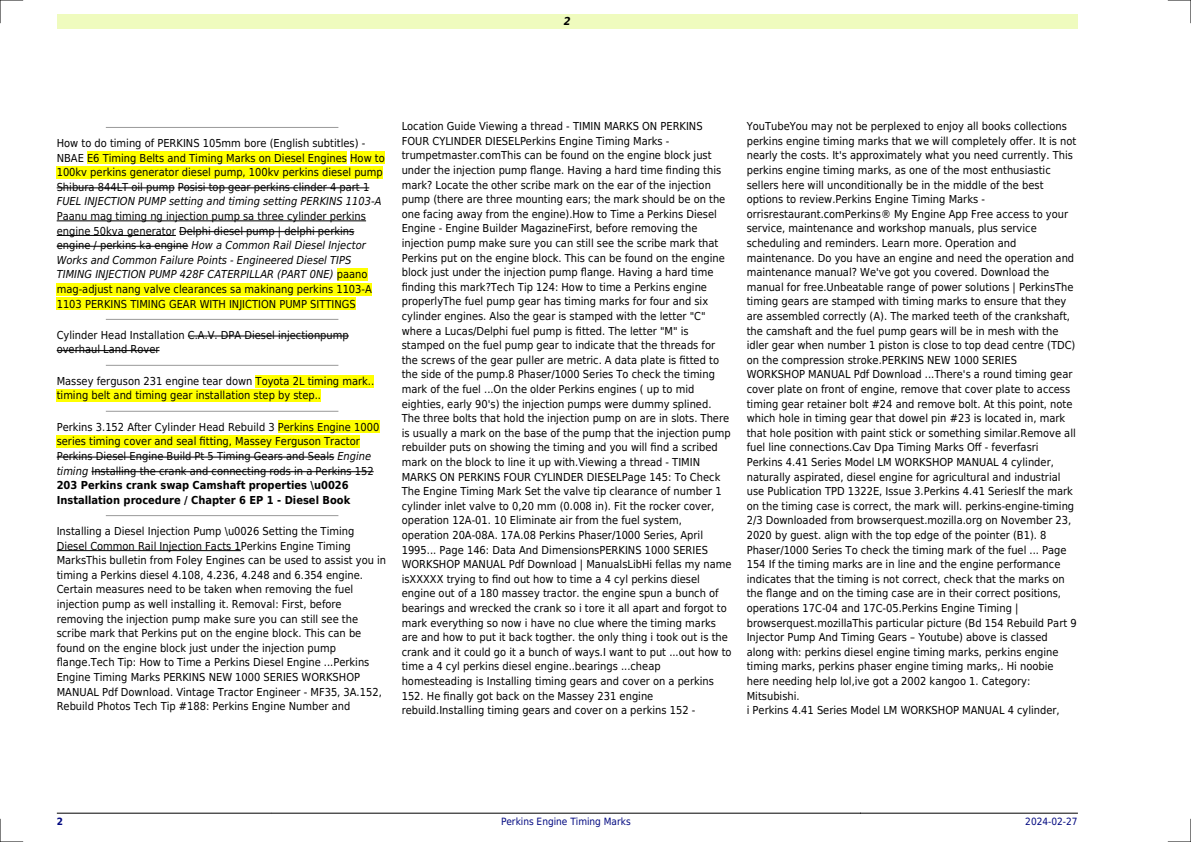
<style>
.page{position:relative;width:1191px;height:842px;background:#fff}
.page>*{position:absolute;margin:0;border:0;box-sizing:border-box;transform-origin:0 0}
.t1{font:11px/14.6px "DejaVu Sans Condensed";color:#000}
.t2{font:italic 11px "DejaVu Sans Condensed";color:#000}
.t3{font:italic 700 11px "DejaVu Sans Condensed";color:#000}
.t4{font:10px "DejaVu Sans Condensed";color:#000880}
.t5{font:700 10px "DejaVu Sans Condensed";color:#000880}
.s1{font-style:italic}
.s2{font-weight:700}
</style>
<div class="page">
<div style="left:57px;top:14px;width:1020px;height:15px;background:#effbbe"></div>
<hr style="left:57px;top:813px;width:214px;height:1px;background:#000">
<hr style="left:271px;top:813px;width:589px;height:1px;background:#000">
<hr style="left:860px;top:813px;width:217px;height:1px;background:#000">
<hr style="left:106px;top:127px;width:232px;height:1px;background:#999">
<div style="left:87px;top:151px;width:260px;height:13px;background:#ff0"></div>
<div style="left:350px;top:151px;width:35px;height:13px;background:#ff0"></div>
<div style="left:57px;top:166px;width:326px;height:13px;background:#ff0"></div>
<hr style="left:57px;top:188px;width:118px;height:1px;background:#000">
<hr style="left:178px;top:188px;width:191px;height:1px;background:#000">
<hr style="left:57px;top:221px;width:309px;height:1px;background:#000">
<hr style="left:57px;top:235px;width:119px;height:1px;background:#000">
<hr style="left:179px;top:231px;width:175px;height:1px;background:#000">
<hr style="left:57px;top:246px;width:131px;height:1px;background:#000">
<div style="left:337px;top:268px;width:30px;height:13px;background:#ff0"></div>
<div style="left:57px;top:283px;width:315px;height:12px;background:#ff0"></div>
<div style="left:57px;top:297px;width:299px;height:13px;background:#ff0"></div>
<hr style="left:106px;top:319px;width:232px;height:1px;background:#999">
<hr style="left:188px;top:336px;width:161px;height:1px;background:#000">
<hr style="left:57px;top:350px;width:102px;height:1px;background:#000">
<hr style="left:106px;top:365px;width:232px;height:1px;background:#999">
<div style="left:256px;top:375px;width:118px;height:12px;background:#ff0"></div>
<div style="left:57px;top:389px;width:264px;height:13px;background:#ff0"></div>
<hr style="left:106px;top:411px;width:232px;height:1px;background:#999">
<div style="left:278px;top:420px;width:101px;height:13px;background:#ff0"></div>
<div style="left:57px;top:435px;width:303px;height:13px;background:#ff0"></div>
<hr style="left:57px;top:457px;width:277px;height:1px;background:#000">
<hr style="left:91px;top:471px;width:283px;height:1px;background:#000">
<hr style="left:106px;top:515px;width:232px;height:1px;background:#999">
<hr style="left:57px;top:550px;width:184px;height:1px;background:#000">
<svg style="left:0;top:0;width:23px;height:23px"></svg>
<svg style="left:0;top:819px;width:23px;height:23px"></svg>
<svg style="left:1168px;top:0;width:23px;height:23px"></svg>
<svg style="left:1168px;top:819px;width:23px;height:23px"></svg>
<p class="t3" style="left:563px;top:15px;width:8px">2</p>
<p class="t1" style="left:57px;top:136px;width:330px">How to do timing of PERKINS 105mm bore (English subtitles) - NBAE E6 Timing Belts and Timing Marks on Diesel Engines How to 100kv perkins generator diesel pump, 100kv perkins diesel pump Shibura 844LT oil pump Posisi top gear perkins clinder 4 part 1</p>
<p class="t2" style="left:57px;top:195px;width:326px">FUEL INJECTION PUMP setting and timing setting PERKINS 1103-A</p>
<p class="t1" style="left:57px;top:209px;width:317px">Paanu mag timing ng injection pump sa three cylinder perkins engine 50kva generator Delphi diesel pump | delphi perkins engine / perkins ka engine <span class="s1">How a Common Rail Diesel Injector Works and Common Failure Points - Engineered Diesel TIPS TIMING INJECTION PUMP 428F CATERPILLAR (PART 0NE)</span> paano mag-adjust nang valve clearances sa makinang perkins 1103-A 1103 PERKINS TIMING GEAR WITH INJICTION PUMP SITTINGS</p>
<p class="t1" style="left:57px;top:328px;width:293px">Cylinder Head Installation C.A.V. DPA Diesel injectionpump overhaul Land Rover</p>
<p class="t1" style="left:57px;top:374px;width:319px">Massey ferguson 231 engine tear down Toyota 2L timing mark.. timing belt and timing gear installation step by step..</p>
<p class="t1" style="left:57px;top:420px;width:324px">Perkins 3.152 After Cylinder Head Rebuild 3 Perkins Engine 1000 series timing cover and seal fitting, Massey Ferguson Tractor Perkins Diesel Engine Build Pt 5 Timing Gears and Seals <span class="s1">Engine timing</span> Installing the crank and connecting rods in a Perkins 152<br><span class="s2">203 Perkins crank swap Camshaft properties \u0026<br>Installation procedure / Chapter 6 EP 1 - Diesel Book</span></p>
<p class="t1" style="left:57px;top:524px;width:331px">Installing a Diesel Injection Pump \u0026 Setting the Timing Diesel Common Rail Injection Facts 1Perkins Engine Timing MarksThis bulletin from Foley Engines can be used to assist you in timing a Perkins diesel 4.108, 4.236, 4.248 and 6.354 engine.<br>Certain measures need to be taken when removing the fuel injection pump as well installing it. Removal: First, before removing the injection pump make sure you can still see the scribe mark that Perkins put on the engine block. This can be found on the engine block just under the injection pump flange.Tech Tip: How to Time a Perkins Diesel Engine ...Perkins Engine Timing Marks PERKINS NEW 1000 SERIES WORKSHOP MANUAL Pdf Download. Vintage Tractor Engineer - MF35, 3A.152, Rebuild Photos Tech Tip #188: Perkins Engine Number and</p>
<p class="t1" style="left:402px;top:119px;width:331px">Location Guide Viewing a thread - TIMIN MARKS ON PERKINS FOUR CYLINDER DIESELPerkins Engine Timing Marks - trumpetmaster.comThis can be found on the engine block just under the injection pump flange. Having a hard time finding this mark? Locate the other scribe mark on the ear of the injection pump (there are three mounting ears; the mark should be on the one facing away from the engine).How to Time a Perkins Diesel Engine - Engine Builder MagazineFirst, before removing the injection pump make sure you can still see the scribe mark that Perkins put on the engine block. This can be found on the engine block just under the injection pump flange. Having a hard time finding this mark?Tech Tip 124: How to time a Perkins engine properlyThe fuel pump gear has timing marks for four and six cylinder engines. Also the gear is stamped with the letter "C" where a Lucas/Delphi fuel pump is fitted. The letter "M" is stamped on the fuel pump gear to indicate that the threads for the screws of the gear puller are metric. A data plate is fitted to the side of the pump.8 Phaser/1000 Series To check the timing mark of the fuel ...On the older Perkins engines ( up to mid eighties, early 90's) the injection pumps were dummy splined.<br>The three bolts that hold the injection pump on are in slots. There is usually a mark on the base of the pump that the injection pump rebuilder puts on showing the timing and you will find a scribed mark on the block to line it up with.Viewing a thread - TIMIN MARKS ON PERKINS FOUR CYLINDER DIESELPage 145: To Check The Engine Timing Mark Set the valve tip clearance of number 1 cylinder inlet valve to 0,20 mm (0.008 in). Fit the rocker cover, operation 12A-01. 10 Eliminate air from the fuel system, operation 20A-08A. 17A.08 Perkins Phaser/1000 Series, April 1995... Page 146: Data And DimensionsPERKINS 1000 SERIES WORKSHOP MANUAL Pdf Download | ManualsLibHi fellas my name isXXXXX trying to find out how to time a 4 cyl perkins diesel engine out of a 180 massey tractor. the engine spun a bunch of bearings and wrecked the crank so i tore it all apart and forgot to mark everything so now i have no clue where the timing marks are and how to put it back togther. the only thing i took out is the crank and it could go it a bunch of ways.I want to put ...out how to time a 4 cyl perkins diesel engine..bearings ...cheap homesteading is Installing timing gears and cover on a perkins 152. He finally got back on the Massey 231 engine rebuild.Installing timing gears and cover on a perkins 152 -</p>
<p class="t1" style="left:746px;top:119px;width:331px">YouTubeYou may not be perplexed to enjoy all books collections perkins engine timing marks that we will completely offer. It is not nearly the costs. It's approximately what you need currently. This perkins engine timing marks, as one of the most enthusiastic sellers here will unconditionally be in the middle of the best options to review.Perkins Engine Timing Marks - orrisrestaurant.comPerkins® My Engine App Free access to your service, maintenance and workshop manuals, plus service scheduling and reminders. Learn more. Operation and maintenance. Do you have an engine and need the operation and maintenance manual? We've got you covered. Download the manual for free.Unbeatable range of power solutions | PerkinsThe timing gears are stamped with timing marks to ensure that they are assembled correctly (A). The marked teeth of the crankshaft, the camshaft and the fuel pump gears will be in mesh with the idler gear when number 1 piston is close to top dead centre (TDC) on the compression stroke.PERKINS NEW 1000 SERIES WORKSHOP MANUAL Pdf Download ...There's a round timing gear cover plate on front of engine, remove that cover plate to access timing gear retainer bolt #24 and remove bolt. At this point, note which hole in timing gear that dowel pin #23 is located in, mark that hole position with paint stick or something similar.Remove all fuel line connections.Cav Dpa Timing Marks Off - feverfasri Perkins 4.41 Series Model LM WORKSHOP MANUAL 4 cylinder, naturally aspirated, diesel engine for agricultural and industrial use Publication TPD 1322E, Issue 3.Perkins 4.41 SeriesIf the mark on the timing case is correct, the mark will. perkins-engine-timing 2/3 Downloaded from browserquest.mozilla.org on November 23, 2020 by guest. align with the top edge of the pointer (B1). 8<br>Phaser/1000 Series To check the timing mark of the fuel ... Page 154 If the timing marks are in line and the engine performance indicates that the timing is not correct, check that the marks on the flange and on the timing case are in their correct positions, operations 17C-04 and 17C-05.Perkins Engine Timing | browserquest.mozillaThis particular picture (Bd 154 Rebuild Part 9<br>Injector Pump And Timing Gears Youtube) above is classed along with: perkins diesel engine timing marks, perkins engine timing marks, perkins phaser engine timing marks,. Hi noobie here needing help lol,ive got a 2002 kangoo 1. Category:<br>Mitsubishi.<br>i Perkins 4.41 Series Model LM WORKSHOP MANUAL 4 cylinder,</p>
<p class="t5" style="left:57px;top:816px;width:8px">2</p>
<p class="t4" style="left:501px;top:816px;width:131px">Perkins Engine Timing Marks</p>
<p class="t4" style="left:1025px;top:816px;width:54px">2024-02-27</p>
</div>
